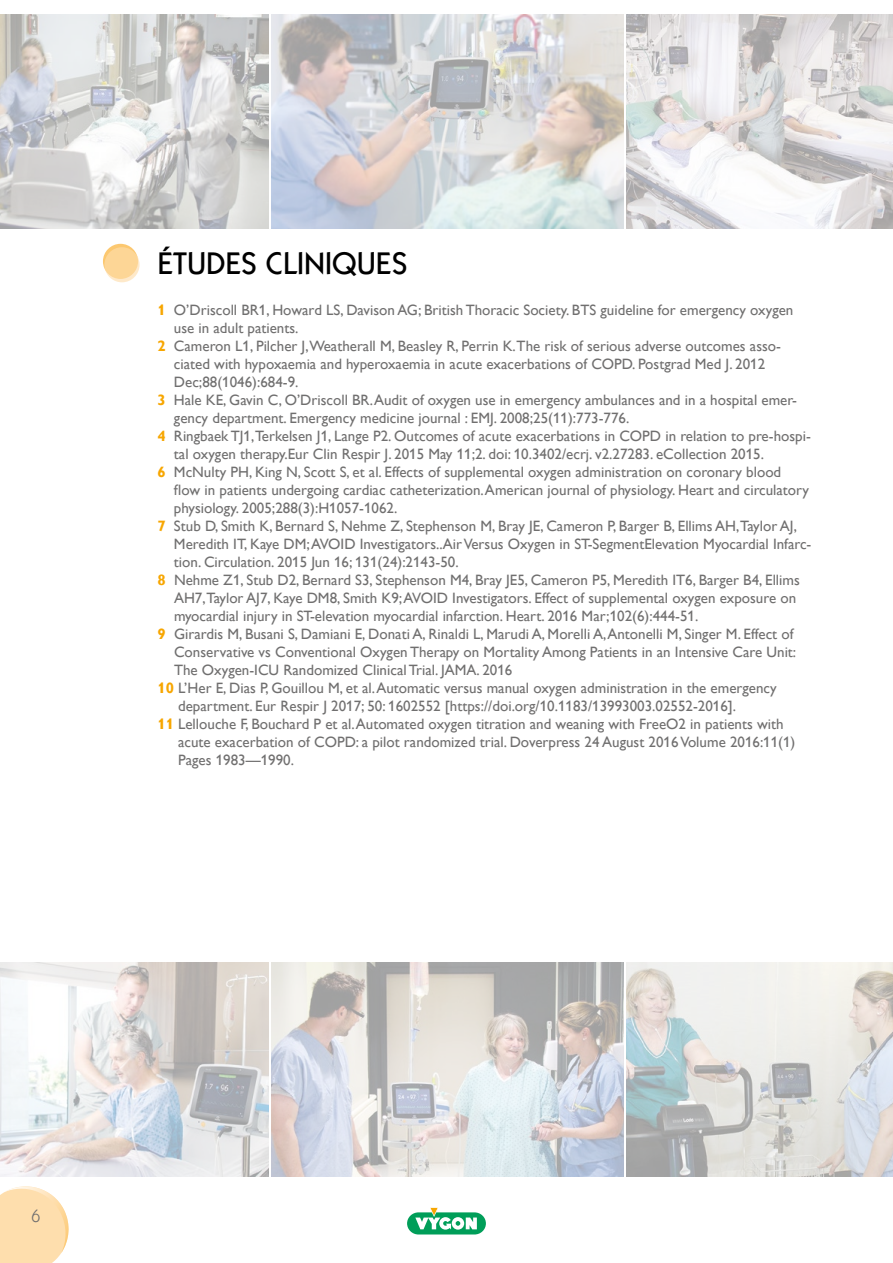
<style>
.page{position:relative;width:893px;height:1263px;background:#fff}
.page>*{position:absolute;margin:0;border:0;box-sizing:border-box;transform-origin:0 0}
.t1{font:500 31.5px "ITC Kabel Std";color:#000}
.t2{font:17.55px "ITC Kabel Std";color:#706f6f}
.t3{font:15px "Gill Alt One";color:#706f6f}
.s1{font-weight:700;color:#f7a600}
</style>
<div class="page">
<svg style="left:0;top:1186px;width:69px;height:77px"></svg>
<div style="left:407px;top:1212px;width:79px;height:22px;background:#009e59;border-radius:11px"></div>
<svg style="left:415px;top:1207px;width:62px;height:22px"></svg>
<img style="left:0;top:15px;width:268px;height:214px">
<img style="left:627px;top:15px;width:266px;height:214px">
<img style="left:272px;top:15px;width:351px;height:214px">
<img style="left:0;top:962px;width:268px;height:214px">
<img style="left:627px;top:962px;width:266px;height:214px">
<img style="left:272px;top:962px;width:351px;height:214px">
<div style="left:103px;top:244px;width:35px;height:35px;background:#fcc870;border-radius:50%"></div>
<svg style="left:104px;top:247px;width:36px;height:35px"></svg>
<h1 class="t1" style="left:157px;top:245px;width:252px">ÉTUDES CLINIQUES</h1>
<p class="t3" style="left:157px;top:301px;width:638px"><span class="s1">1</span> O’Driscoll BR1, Howard LS, Davison AG; British Thoracic Society. BTS guideline for emergency oxygen</p>
<p class="t3" style="left:174px;top:319px;width:126px">use in adult patients.</p>
<p class="t3" style="left:157px;top:337px;width:625px"><span class="s1">2</span> Cameron L1, Pilcher J,Weatherall M, Beasley R, Perrin K.The risk of serious adverse outcomes asso-</p>
<p class="t3" style="left:174px;top:355px;width:593px">ciated with hypoxaemia and hyperoxaemia in acute exacerbations of COPD. Postgrad Med J. 2012</p>
<p class="t3" style="left:174px;top:373px;width:126px">Dec;88(1046):684-9.</p>
<p class="t3" style="left:157px;top:391px;width:641px"><span class="s1">3</span> Hale KE, Gavin C, O’Driscoll BR. Audit of oxygen use in emergency ambulances and in a hospital emer-</p>
<p class="t3" style="left:174px;top:409px;width:457px">gency department. Emergency medicine journal : EMJ. 2008;25(11):773-776.</p>
<p class="t3" style="left:157px;top:427px;width:655px"><span class="s1">4</span> Ringbaek TJ1,Terkelsen J1, Lange P2. Outcomes of acute exacerbations in COPD in relation to pre-hospi-</p>
<p class="t3" style="left:174px;top:445px;width:591px">tal oxygen therapy.Eur Clin Respir J. 2015 May 11;2. doi: 10.3402/ecrj. v2.27283. eCollection 2015.</p>
<p class="t3" style="left:157px;top:463px;width:625px"><span class="s1">6</span> McNulty PH, King N, Scott S, et al. Effects of supplemental oxygen administration on coronary blood</p>
<p class="t3" style="left:174px;top:481px;width:637px">flow in patients undergoing cardiac catheterization. American journal of physiology. Heart and circulatory</p>
<p class="t3" style="left:174px;top:499px;width:225px">physiology. 2005;288(3):H1057-1062.</p>
<p class="t3" style="left:157px;top:517px;width:641px"><span class="s1">7</span> Stub D, Smith K, Bernard S, Nehme Z, Stephenson M, Bray JE, Cameron P, Barger B, Ellims AH,Taylor AJ,</p>
<p class="t3" style="left:174px;top:535px;width:639px">Meredith IT, Kaye DM; AVOID Investigators..Air Versus Oxygen in ST-SegmentElevation Myocardial Infarc-</p>
<p class="t3" style="left:174px;top:553px;width:286px">tion. Circulation. 2015 Jun 16; 131(24):2143-50.</p>
<p class="t3" style="left:157px;top:571px;width:644px"><span class="s1">8</span> Nehme Z1, Stub D2, Bernard S3, Stephenson M4, Bray JE5, Cameron P5, Meredith IT6, Barger B4, Ellims</p>
<p class="t3" style="left:174px;top:589px;width:624px">AH7,Taylor AJ7, Kaye DM8, Smith K9; AVOID Investigators. Effect of supplemental oxygen exposure on</p>
<p class="t3" style="left:174px;top:607px;width:526px">myocardial injury in ST-elevation myocardial infarction. Heart. 2016 Mar;102(6):444-51.</p>
<p class="t3" style="left:157px;top:625px;width:638px"><span class="s1">9</span> Girardis M, Busani S, Damiani E, Donati A, Rinaldi L, Marudi A, Morelli A, Antonelli M, Singer M. Effect of</p>
<p class="t3" style="left:174px;top:643px;width:624px">Conservative vs Conventional Oxygen Therapy on Mortality Among Patients in an Intensive Care Unit:</p>
<p class="t3" style="left:174px;top:661px;width:340px">The Oxygen-ICU Randomized Clinical Trial. JAMA. 2016</p>
<p class="t3" style="left:157px;top:679px;width:621px"><span class="s1">10</span> L’Her E, Dias P, Gouillou M, et al. Automatic versus manual oxygen administration in the emergency</p>
<p class="t3" style="left:178px;top:697px;width:560px">department. Eur Respir J 2017; 50: 1602552 [https://doi.org/10.1183/13993003.02552-2016].</p>
<p class="t3" style="left:157px;top:715px;width:628px"><span class="s1">11</span> Lellouche F, Bouchard P et al. Automated oxygen titration and weaning with FreeO2 in patients with</p>
<p class="t3" style="left:178px;top:733px;width:619px">acute exacerbation of COPD: a pilot randomized trial. Doverpress 24 August 2016 Volume 2016:11(1)</p>
<p class="t3" style="left:178px;top:751px;width:117px">Pages 1983—1990.</p>
<p class="t2" style="left:31px;top:1205px;width:10px">6</p>
</div>
